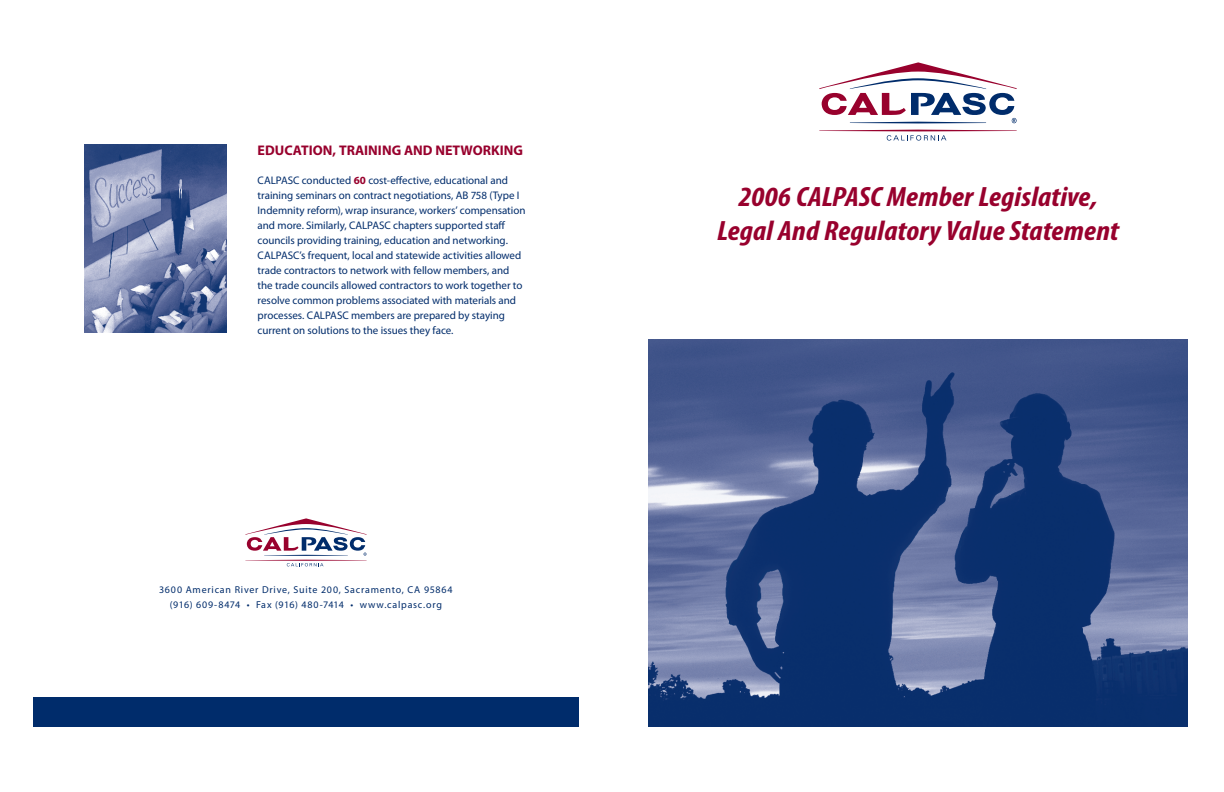
<style>
.page{position:relative;width:1224px;height:792px;background:#fff}
.page>*{position:absolute;margin:0;border:0;box-sizing:border-box;transform-origin:0 0}
.t1{font:italic 700 condensed 28px/33.6px "Myriad Pro";letter-spacing:.005em;color:#98012d;text-align:center;scale:1.1 1}
.t2{font:700 14px "Myriad Pro";letter-spacing:.005em;color:#98012d}
.t3{font:11px/15px "Myriad Pro";letter-spacing:-.005em;color:#002c6b}
.t4{font:10px "Myriad Pro";letter-spacing:.075em;color:#002c6b}
.s1{font-weight:700;color:#98012d}
</style>
<div class="page">
<div style="left:33px;top:698px;width:546px;height:29px;background:#002c6b"></div>
<svg style="left:245px;top:518px;width:122px;height:48px"></svg>
<img style="left:85px;top:144px;width:141px;height:189px">
<img style="left:648px;top:339px;width:540px;height:388px">
<svg style="left:819px;top:62px;width:198px;height:61px"></svg>
<svg style="left:819px;top:130px;width:198px;height:11px"></svg>
<p class="t2" style="left:258px;top:141px;width:267px">EDUCATION, TRAINING AND NETWORKING</p>
<p class="t3" style="left:258px;top:172px;width:269px">CALPASC conducted <span class="s1">60</span> cost-effective, educational and training seminars on contract negotiations, AB 758 (Type I Indemnity reform), wrap insurance, workers’ compensation and more. Similarly, CALPASC chapters supported staff councils providing training, education and networking.<br>CALPASC’s frequent, local and statewide activities allowed trade contractors to network with fellow members, and the trade councils allowed contractors to work together to resolve common problems associated with materials and processes. CALPASC members are prepared by staying current on solutions to the issues they face.</p>
<p class="t1" style="left:717px;top:179px;width:367px">2006 CALPASC Member Legislative,<br>Legal And Regulatory Value Statement</p>
<p class="t4" style="left:159px;top:584px;width:295px">3600 American River Drive, Suite 200, Sacramento, CA 95864</p>
<p class="t4" style="left:170px;top:599px;width:274px">(916) 609-8474 • Fax (916) 480-7414 • www.calpasc.org</p>
</div>
